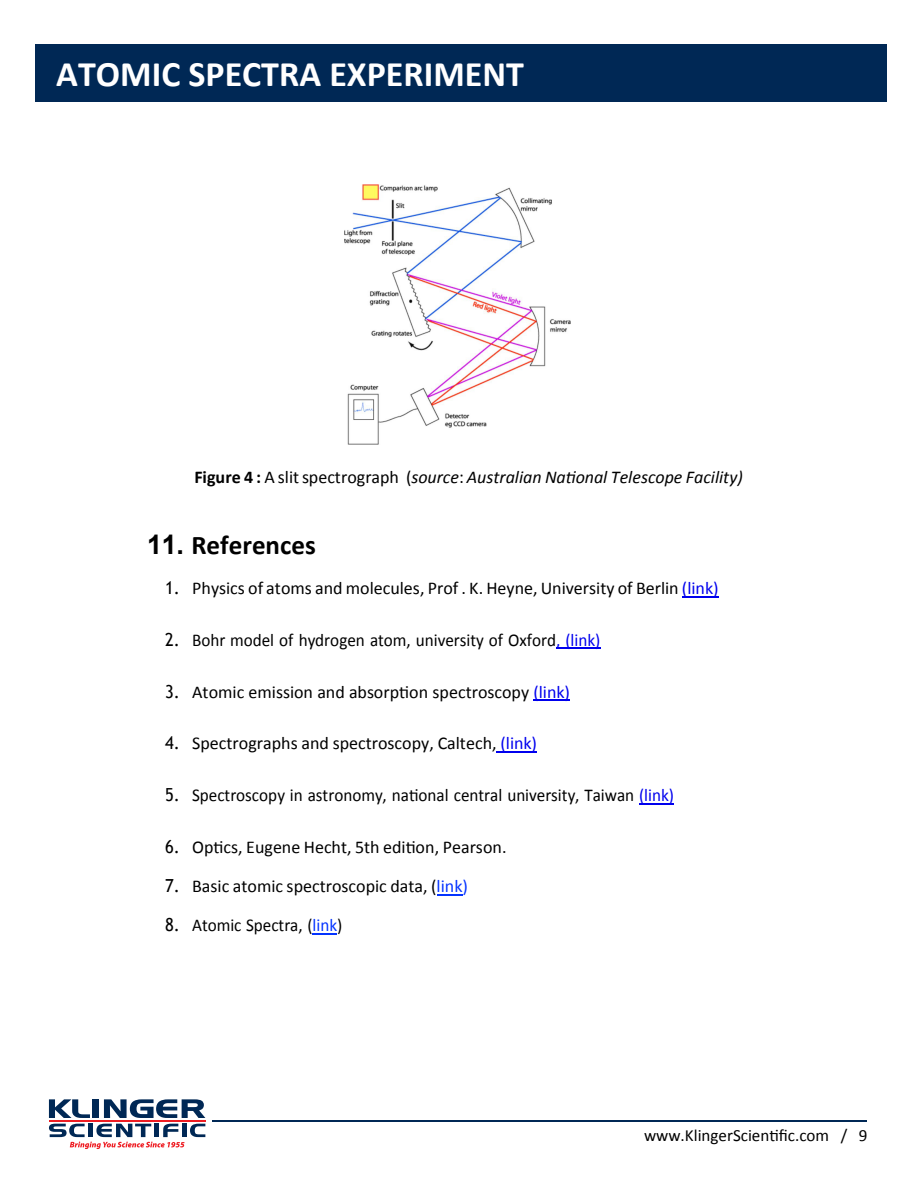
<style>
.page{position:relative;width:918px;height:1188px;background:#fff}
.page>*{position:absolute;margin:0;border:0;box-sizing:border-box;transform-origin:0 0}
.t1{font:700 36px "Calibri";color:#fff}
.t2{font:700 27px "Calibri";color:#000}
.t3{font:18px "Calibri";color:#000}
.t4{font:18px "Calibri";color:#000;scale:.95 1}
.t5{font:italic 18px "Calibri";color:#000}
.t6{font:17.1px "Calibri";color:#000}
.s1{font-weight:700;font-style:normal}
.s2{font-style:normal}
.s3{font-family:"Arial"}
.s4{font-family:"Trebuchet MS"}
.s5{color:#00e}
.s6{color:#0433ff}
</style>
<div class="page">
<svg style="left:49px;top:1099px;width:41px;height:19px"></svg>
<div style="left:93px;top:1099px;width:6px;height:19px;background:#002855"></div>
<svg style="left:104px;top:1099px;width:101px;height:19px"></svg>
<hr style="left:49px;top:1120px;width:156px;height:2px;background:#ee1d23">
<hr style="left:213px;top:1120px;width:654px;height:2px;background:#002855">
<svg style="left:49px;top:1124px;width:156px;height:25px"></svg>
<div style="left:35px;top:44px;width:852px;height:58px;background:#002855"></div>
<hr style="left:682px;top:596px;width:37px;height:1px;background:#00e">
<hr style="left:556px;top:648px;width:44px;height:1px;background:#00e">
<hr style="left:533px;top:700px;width:37px;height:1px;background:#00e">
<hr style="left:497px;top:751px;width:40px;height:2px;background:#00e">
<hr style="left:639px;top:803px;width:35px;height:1px;background:#00e">
<svg style="left:437px;top:894px;width:26px;height:1px"></svg>
<svg style="left:313px;top:933px;width:24px;height:1px"></svg>
<img style="left:345px;top:184px;width:225px;height:260px">
<h1 class="t1" style="left:56px;top:52px;width:469px">ATOMIC SPECTRA EXPERIMENT</h1>
<p class="t5" style="left:194px;top:466px;width:550px"><span class="s1">Figure 4 :</span> <span class="s2">A slit spectrograph (</span>source<span class="s2">:</span> Australian National Telescope Facility)</p>
<h2 class="t2" style="left:147px;top:528px;width:170px"><span class="s3">11.</span> References</h2>
<p class="t3" style="left:165px;top:577px;width:555px"><span class="s4">1.</span> Physics of atoms and molecules, Prof . K. Heyne, University of Berlin <span class="s5">(link)</span></p>
<p class="t4" style="left:165px;top:629px;width:460px"><span class="s4">2.</span> Bohr model of hydrogen atom, university of Oxford<span class="s5">, (link)</span></p>
<p class="t3" style="left:165px;top:680px;width:406px"><span class="s4">3.</span> Atomic emission and absorption spectroscopy <span class="s5">(link)</span></p>
<p class="t3" style="left:165px;top:732px;width:373px"><span class="s4">4.</span> Spectrographs and spectroscopy, Caltech, <span class="s5">(link)</span></p>
<p class="t4" style="left:165px;top:784px;width:537px"><span class="s4">5.</span> Spectroscopy in astronomy, national central university, Taiwan <span class="s5">(link)</span></p>
<p class="t3" style="left:165px;top:836px;width:343px"><span class="s4">6.</span> Optics, Eugene Hecht, 5th edition, Pearson.</p>
<p class="t3" style="left:165px;top:875px;width:304px"><span class="s4">7.</span> Basic atomic spectroscopic data, (<span class="s6">link)</span></p>
<p class="t4" style="left:165px;top:914px;width:188px"><span class="s4">8.</span> Atomic Spectra, (<span class="s6">link</span>)</p>
<p class="t6" style="left:644px;top:1125px;width:225px">www.KlingerScientific.com / 9</p>
</div>
